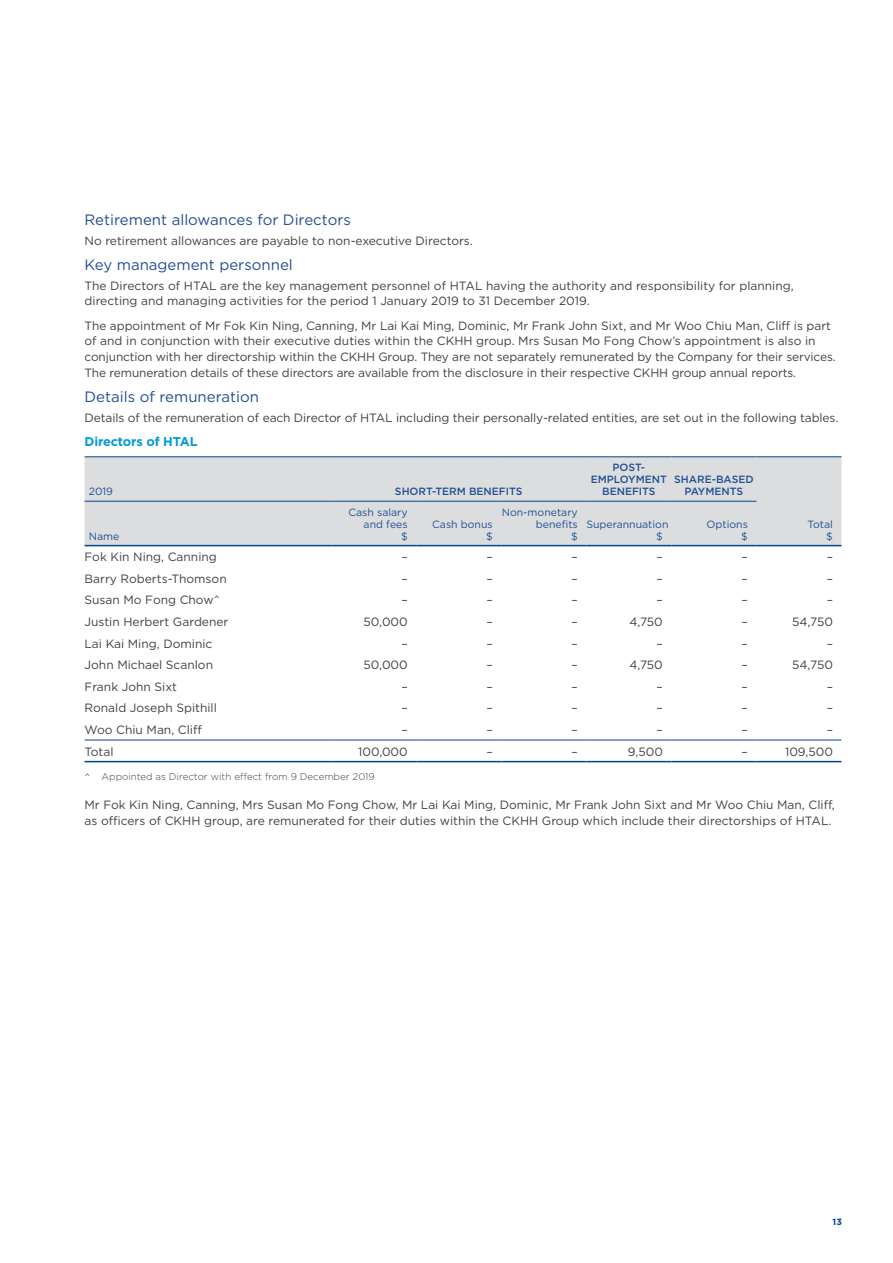
<style>
.page{position:relative;width:893px;height:1263px;background:#fff}
.page>*{position:absolute;margin:0;border:0;box-sizing:border-box;transform-origin:0 0}
.t1{font:15px "Gotham";color:#215095}
.t2{font:700 12.75px "Gotham";letter-spacing:-.01em;color:#009bd7}
.t3{font:12px/15.8px "Gotham";color:#414042}
.t4{font:10.5px/12px "Gotham";color:#215095;text-align:right}
.t5{font:500 10.5px/12px "Gotham";color:#215095;text-align:center}
.t6{font:300 9.75px "Gotham";color:#414042}
.t7{font:700 9px "Gotham";color:#00458d}
.s1{font-size:12px}
</style>
<div class="page">
<div style="left:85px;top:457px;width:756px;height:88px;background:#dcddde"></div>
<svg style="left:85px;top:546px;width:756px;height:194px"></svg>
<hr style="left:586px;top:456px;width:85px;height:1px;background:#00458d">
<hr style="left:671px;top:456px;width:85px;height:1px;background:#00458d">
<hr style="left:586px;top:501px;width:85px;height:1px;background:#00458d">
<hr style="left:671px;top:501px;width:85px;height:1px;background:#00458d">
<hr style="left:331px;top:545px;width:85px;height:1px;background:#00458d">
<hr style="left:416px;top:545px;width:85px;height:1px;background:#00458d">
<hr style="left:501px;top:545px;width:85px;height:1px;background:#00458d">
<hr style="left:586px;top:545px;width:85px;height:1px;background:#00458d">
<hr style="left:671px;top:545px;width:85px;height:1px;background:#00458d">
<hr style="left:331px;top:456px;width:85px;height:1px;background:#00458d">
<hr style="left:416px;top:456px;width:85px;height:1px;background:#00458d">
<hr style="left:501px;top:456px;width:85px;height:1px;background:#00458d">
<hr style="left:331px;top:501px;width:85px;height:1px;background:#00458d">
<hr style="left:416px;top:501px;width:85px;height:1px;background:#00458d">
<hr style="left:501px;top:501px;width:85px;height:1px;background:#00458d">
<hr style="left:756px;top:456px;width:85px;height:1px;background:#00458d">
<hr style="left:756px;top:545px;width:85px;height:1px;background:#00458d">
<hr style="left:85px;top:456px;width:246px;height:1px;background:#00458d">
<hr style="left:85px;top:545px;width:246px;height:1px;background:#00458d">
<hr style="left:85px;top:740px;width:246px;height:1px;background:#00458d">
<hr style="left:331px;top:740px;width:85px;height:1px;background:#00458d">
<hr style="left:416px;top:740px;width:85px;height:1px;background:#00458d">
<hr style="left:501px;top:740px;width:85px;height:1px;background:#00458d">
<hr style="left:586px;top:740px;width:85px;height:1px;background:#00458d">
<hr style="left:671px;top:740px;width:85px;height:1px;background:#00458d">
<hr style="left:756px;top:740px;width:85px;height:1px;background:#00458d">
<hr style="left:85px;top:761px;width:246px;height:1px;background:#00458d">
<hr style="left:331px;top:761px;width:85px;height:1px;background:#00458d">
<hr style="left:416px;top:761px;width:85px;height:1px;background:#00458d">
<hr style="left:501px;top:761px;width:85px;height:1px;background:#00458d">
<hr style="left:586px;top:761px;width:85px;height:1px;background:#00458d">
<hr style="left:671px;top:761px;width:85px;height:1px;background:#00458d">
<hr style="left:756px;top:761px;width:85px;height:1px;background:#00458d">
<hr style="left:85px;top:501px;width:246px;height:1px;background:#00458d">
<p class="t1" style="left:85px;top:210px;width:268px">Retirement allowances for Directors</p>
<p class="t3" style="left:85px;top:232px;width:390px">No retirement allowances are payable to non-executive Directors.</p>
<p class="t1" style="left:85px;top:255px;width:210px">Key management personnel</p>
<p class="t3" style="left:85px;top:277px;width:711px">The Directors of HTAL are the key management personnel of HTAL having the authority and responsibility for planning, directing and managing activities for the period 1 January 2019 to 31 December 2019.</p>
<p class="t3" style="left:85px;top:317px;width:753px">The appointment of Mr Fok Kin Ning, Canning, Mr Lai Kai Ming, Dominic, Mr Frank John Sixt, and Mr Woo Chiu Man, Cliff is part of and in conjunction with their executive duties within the CKHH group. Mrs Susan Mo Fong Chow’s appointment is also in conjunction with her directorship within the CKHH Group. They are not separately remunerated by the Company for their services.<br>The remuneration details of these directors are available from the disclosure in their respective CKHH group annual reports.</p>
<p class="t1" style="left:85px;top:387px;width:176px">Details of remuneration</p>
<p class="t3" style="left:85px;top:409px;width:755px">Details of the remuneration of each Director of HTAL including their personally-related entities, are set out in the following tables.</p>
<p class="t2" style="left:85px;top:433px;width:115px">Directors of HTAL</p>
<p class="t4" style="left:89px;top:485px;width:26px">2019</p>
<p class="t5" style="left:395px;top:485px;width:129px">SHORT-TERM BENEFITS</p>
<p class="t5" style="left:591px;top:461px;width:78px">POST-<br>EMPLOYMENT<br>BENEFITS</p>
<p class="t5" style="left:674px;top:473px;width:81px">SHARE-BASED<br>PAYMENTS</p>
<p class="t4" style="left:348px;top:506px;width:61px">Cash salary and fees<br>$</p>
<p class="t4" style="left:432px;top:518px;width:62px">Cash bonus $</p>
<p class="t4" style="left:502px;top:506px;width:78px">Non-monetary benefits<br>$</p>
<p class="t4" style="left:656px;top:518px;width:14px;text-align:left;text-indent:-70px">Superannuation $</p>
<p class="t4" style="left:706px;top:518px;width:43px">Options $</p>
<p class="t4" style="left:808px;top:518px;width:27px">Total</p>
<p class="t4" style="left:89px;top:530px;width:32px">Name</p>
<p class="t4" style="left:826px;top:530px;width:8px">$</p>
<p class="t3" style="left:85px;top:549px;width:134px">Fok Kin Ning, Canning</p>
<p class="t3" style="left:401px;top:549px;width:8px">–</p>
<p class="t3" style="left:486px;top:549px;width:8px">–</p>
<p class="t3" style="left:571px;top:549px;width:8px">–</p>
<p class="t3" style="left:656px;top:549px;width:8px">–</p>
<p class="t3" style="left:742px;top:549px;width:8px">–</p>
<p class="t3" style="left:827px;top:549px;width:8px">–</p>
<p class="t3" style="left:85px;top:570px;width:144px">Barry Roberts-Thomson</p>
<p class="t3" style="left:401px;top:570px;width:8px">–</p>
<p class="t3" style="left:486px;top:570px;width:8px">–</p>
<p class="t3" style="left:571px;top:570px;width:8px">–</p>
<p class="t3" style="left:657px;top:570px;width:8px">–</p>
<p class="t3" style="left:742px;top:570px;width:8px">–</p>
<p class="t3" style="left:827px;top:570px;width:8px">–</p>
<p class="t3" style="left:85px;top:592px;width:137px">Susan Mo Fong Chow^</p>
<p class="t3" style="left:401px;top:592px;width:8px">–</p>
<p class="t3" style="left:486px;top:592px;width:8px">–</p>
<p class="t3" style="left:571px;top:592px;width:8px">–</p>
<p class="t3" style="left:657px;top:592px;width:8px">–</p>
<p class="t3" style="left:742px;top:592px;width:8px">–</p>
<p class="t3" style="left:827px;top:592px;width:8px">–</p>
<p class="t3" style="left:85px;top:614px;width:145px">Justin Herbert Gardener</p>
<p class="t3" style="left:364px;top:614px;width:46px">50,000</p>
<p class="t3" style="left:486px;top:614px;width:8px">–</p>
<p class="t3" style="left:571px;top:614px;width:8px">–</p>
<p class="t3" style="left:629px;top:614px;width:35px">4,750</p>
<p class="t3" style="left:742px;top:614px;width:8px">–</p>
<p class="t3" style="left:792px;top:614px;width:42px">54,750</p>
<p class="t3" style="left:85px;top:635px;width:129px">Lai Kai Ming, Dominic</p>
<p class="t3" style="left:401px;top:635px;width:8px">–</p>
<p class="t3" style="left:486px;top:635px;width:8px">–</p>
<p class="t3" style="left:571px;top:635px;width:8px">–</p>
<p class="t3" style="left:657px;top:635px;width:8px">–</p>
<p class="t3" style="left:742px;top:635px;width:8px">–</p>
<p class="t3" style="left:827px;top:635px;width:8px">–</p>
<p class="t3" style="left:85px;top:657px;width:130px">John Michael Scanlon</p>
<p class="t3" style="left:364px;top:657px;width:46px">50,000</p>
<p class="t3" style="left:486px;top:657px;width:8px">–</p>
<p class="t3" style="left:571px;top:657px;width:8px">–</p>
<p class="t3" style="left:629px;top:657px;width:35px">4,750</p>
<p class="t3" style="left:742px;top:657px;width:8px">–</p>
<p class="t3" style="left:792px;top:657px;width:42px">54,750</p>
<p class="t3" style="left:85px;top:678px;width:94px">Frank John Sixt</p>
<p class="t3" style="left:401px;top:678px;width:8px">–</p>
<p class="t3" style="left:486px;top:678px;width:8px">–</p>
<p class="t3" style="left:571px;top:678px;width:8px">–</p>
<p class="t3" style="left:657px;top:678px;width:8px">–</p>
<p class="t3" style="left:742px;top:678px;width:8px">–</p>
<p class="t3" style="left:827px;top:678px;width:8px">–</p>
<p class="t3" style="left:85px;top:700px;width:134px">Ronald Joseph Spithill</p>
<p class="t3" style="left:401px;top:700px;width:8px">–</p>
<p class="t3" style="left:486px;top:700px;width:8px">–</p>
<p class="t3" style="left:571px;top:700px;width:8px">–</p>
<p class="t3" style="left:657px;top:700px;width:8px">–</p>
<p class="t3" style="left:742px;top:700px;width:8px">–</p>
<p class="t3" style="left:827px;top:700px;width:8px">–</p>
<p class="t3" style="left:85px;top:722px;width:119px">Woo Chiu Man, Cliff</p>
<p class="t3" style="left:401px;top:722px;width:8px">–</p>
<p class="t3" style="left:486px;top:722px;width:8px">–</p>
<p class="t3" style="left:571px;top:722px;width:8px">–</p>
<p class="t3" style="left:657px;top:722px;width:8px">–</p>
<p class="t3" style="left:742px;top:722px;width:8px">–</p>
<p class="t3" style="left:827px;top:722px;width:8px">–</p>
<p class="t3" style="left:85px;top:743px;width:30px">Total</p>
<p class="t3" style="left:358px;top:743px;width:51px">100,000</p>
<p class="t3" style="left:486px;top:743px;width:8px">–</p>
<p class="t3" style="left:572px;top:743px;width:8px">–</p>
<p class="t3" style="left:628px;top:743px;width:37px">9,500</p>
<p class="t3" style="left:742px;top:743px;width:8px">–</p>
<p class="t3" style="left:785px;top:743px;width:49px">109,500</p>
<p class="t6" style="left:85px;top:771px;width:292px"><span class="s1">^</span> Appointed as Director with effect from 9 December 2019</p>
<p class="t3" style="left:85px;top:796px;width:752px">Mr Fok Kin Ning, Canning, Mrs Susan Mo Fong Chow, Mr Lai Kai Ming, Dominic, Mr Frank John Sixt and Mr Woo Chiu Man, Cliff, as officers of CKHH group, are remunerated for their duties within the CKHH Group which include their directorships of HTAL.</p>
<p class="t7" style="left:832px;top:1215px;width:11px">13</p>
</div>
